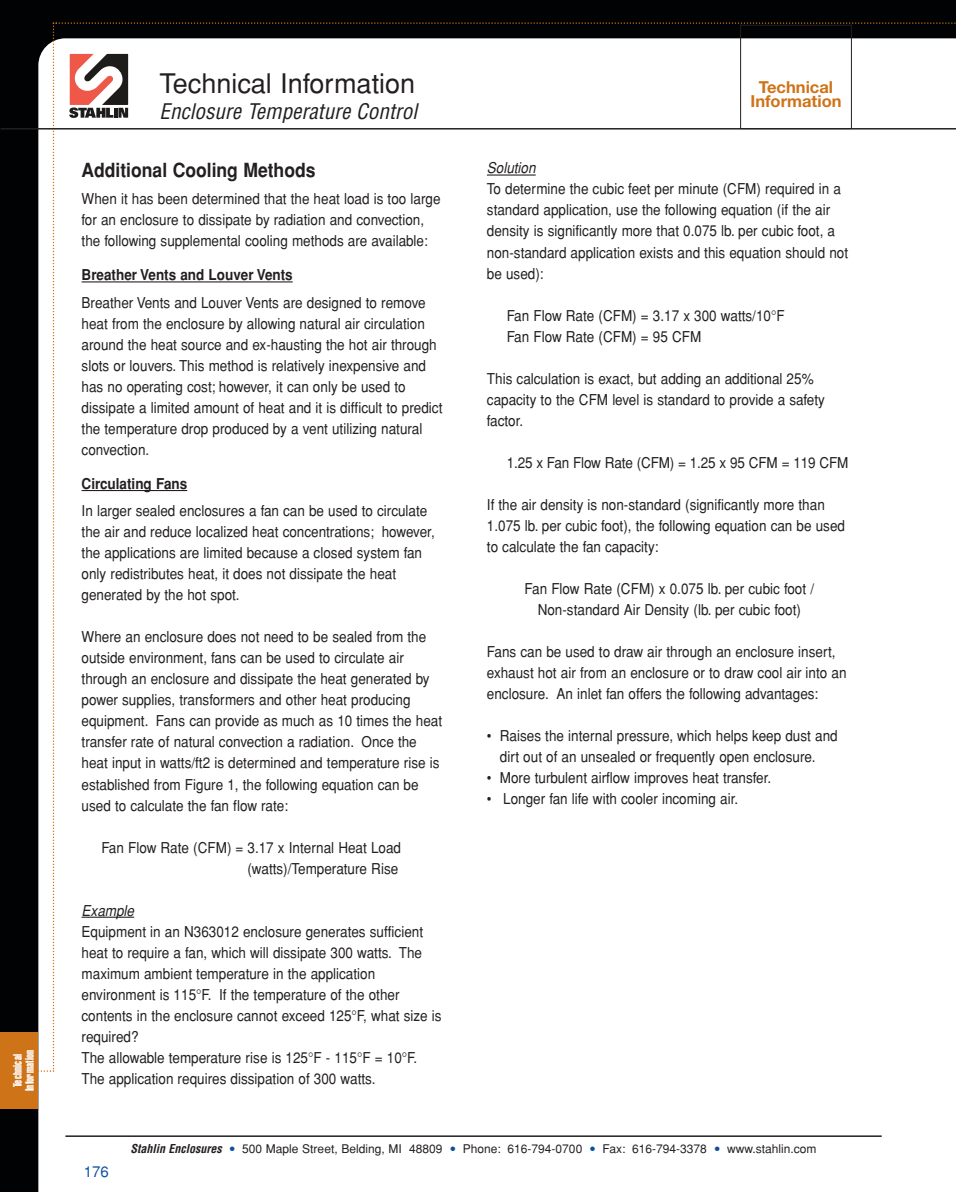
<style>
.page{position:relative;width:956px;height:1192px;background:#fff}
.page>*{position:absolute;margin:0;border:0;box-sizing:border-box;transform-origin:0 0}
.t1{font:27px "Helvetica";color:#231f20}
.t2{font:italic condensed 21px "Helvetica";color:#231f20}
.t3{font:700 19.5px "Helvetica";color:#231f20;scale:.9 1}
.t4{font:700 16.5px/14.2px "Helvetica Neue";color:#cf7318;text-align:center}
.t5{font:15px/21px "Helvetica";color:#231f20;scale:.9 1}
.t6{font:700 15px "Helvetica";color:#231f20;scale:.9 1}
.t7{font:italic 15px "Helvetica";color:#231f20;scale:.9 1}
.t8{font:15px "Helvetica";color:#0a4fa2}
.t9{font:12px "Helvetica";color:#231f20}
.t10{font:12px/12px "Helvetica Extra Compressed";letter-spacing:.02em;color:#fff;text-align:center}
.s1{font-weight:700;font-style:italic;font-stretch:condensed}
.s2{font-size:18px;color:#0a4fa2}
</style>
<div class="page">
<div style="left:0;top:0;width:955px;height:1191px;background:#010203"></div>
<div style="left:38px;top:1071px;width:917px;height:120px;background:#fff"></div>
<hr style="left:65px;top:1135px;width:816px;height:1px;background:#231f20">
<hr style="left:1px;top:128px;width:954px;height:1px;background:#231f20">
<div style="left:38px;top:22px;width:917px;height:1049px;background:#fff"></div>
<div style="left:0;top:1032px;width:38px;height:76px;background:#cf7318"></div>
<p class="t10" style="left:12px;top:1091px;width:43px;rotate:-90deg">Technical<br>Information</p>
<h1 class="t1" style="left:159px;top:68px;width:257px">Technical Information</h1>
<h2 class="t2" style="left:159px;top:100px;width:259px">Enclosure Temperature Control</h2>
<h3 class="t3" style="left:82px;top:158px;width:261px">Additional Cooling Methods</h3>
<p class="t5" style="left:82px;top:188px;width:400px">When it has been determined that the heat load is too large for an enclosure to dissipate by radiation and convection, the following supplemental cooling methods are available:</p>
<p class="t6" style="left:82px;top:266px;width:236px">Breather Vents and Louver Vents</p>
<p class="t5" style="left:82px;top:292px;width:402px">Breather Vents and Louver Vents are designed to remove heat from the enclosure by allowing natural air circulation around the heat source and ex-hausting the hot air through slots or louvers. This method is relatively inexpensive and has no operating cost; however, it can only be used to dissipate a limited amount of heat and it is difficult to predict the temperature drop produced by a vent utilizing natural convection.</p>
<p class="t6" style="left:82px;top:474px;width:119px">Circulating Fans</p>
<p class="t5" style="left:82px;top:500px;width:394px">In larger sealed enclosures a fan can be used to circulate the air and reduce localized heat concentrations; however, the applications are limited because a closed system fan only redistributes heat, it does not dissipate the heat generated by the hot spot.</p>
<p class="t5" style="left:82px;top:626px;width:402px">Where an enclosure does not need to be sealed from the outside environment, fans can be used to circulate air through an enclosure and dissipate the heat generated by power supplies, transformers and other heat producing equipment. Fans can provide as much as 10 times the heat transfer rate of natural convection a radiation. Once the heat input in watts/ft2 is determined and temperature rise is established from Figure 1, the following equation can be used to calculate the fan flow rate:</p>
<p class="t5" style="left:101px;top:836px;width:334px;text-align:right">Fan Flow Rate (CFM) = 3.17 x Internal Heat Load (watts)/Temperature Rise</p>
<p class="t7" style="left:82px;top:901px;width:60px">Example</p>
<p class="t5" style="left:81px;top:920px;width:401px">Equipment in an N363012 enclosure generates sufficient heat to require a fan, which will dissipate 300 watts. The maximum ambient temperature in the application environment is 115°F. If the temperature of the other contents in the enclosure cannot exceed 125°F, what size is required?<br>The allowable temperature rise is 125°F - 115°F = 10°F.<br>The application requires dissipation of 300 watts.</p>
<p class="t4" style="left:750px;top:81px;width:92px">Technical<br>Information</p>
<p class="t7" style="left:486px;top:159px;width:56px">Solution</p>
<p class="t5" style="left:487px;top:179px;width:403px">To determine the cubic feet per minute (CFM) required in a standard application, use the following equation (if the air density is significantly more that 0.075 lb. per cubic foot, a non-standard application exists and this equation should not be used):</p>
<p class="t5" style="left:506px;top:305px;width:310px">Fan Flow Rate (CFM) = 3.17 x 300 watts/10°F<br>Fan Flow Rate (CFM) = 95 CFM</p>
<p class="t5" style="left:487px;top:368px;width:377px">This calculation is exact, but adding an additional 25% capacity to the CFM level is standard to provide a safety factor.</p>
<p class="t5" style="left:506px;top:452px;width:381px">1.25 x Fan Flow Rate (CFM) = 1.25 x 95 CFM = 119 CFM</p>
<p class="t5" style="left:487px;top:494px;width:399px">If the air density is non-standard (significantly more than<br>1.075 lb. per cubic foot), the following equation can be used to calculate the fan capacity:</p>
<p class="t5" style="left:524px;top:578px;width:323px;text-align:center">Fan Flow Rate (CFM) x 0.075 lb. per cubic foot /<br>Non-standard Air Density (lb. per cubic foot)</p>
<p class="t5" style="left:487px;top:641px;width:401px">Fans can be used to draw air through an enclosure insert, exhaust hot air from an enclosure or to draw cool air into an enclosure. An inlet fan offers the following advantages:</p>
<p class="t5" style="left:499px;top:725px;width:377px;text-indent:-13px">• Raises the internal pressure, which helps keep dust and dirt out of an unsealed or frequently open enclosure.</p>
<p class="t5" style="left:487px;top:767px;width:317px">• More turbulent airflow improves heat transfer.</p>
<p class="t5" style="left:487px;top:788px;width:281px">• Longer fan life with cooler incoming air.</p>
<p class="t8" style="left:84px;top:1162px;width:27px">176</p>
<p class="t9" style="left:130px;top:1141px;width:687px"><span class="s1">Stahlin Enclosures</span> <span class="s2">•</span> 500 Maple Street, Belding, MI 48809 <span class="s2">•</span> Phone: 616-794-0700 <span class="s2">•</span> Fax: 616-794-3378 <span class="s2">•</span> www.stahlin.com</p>
</div>
